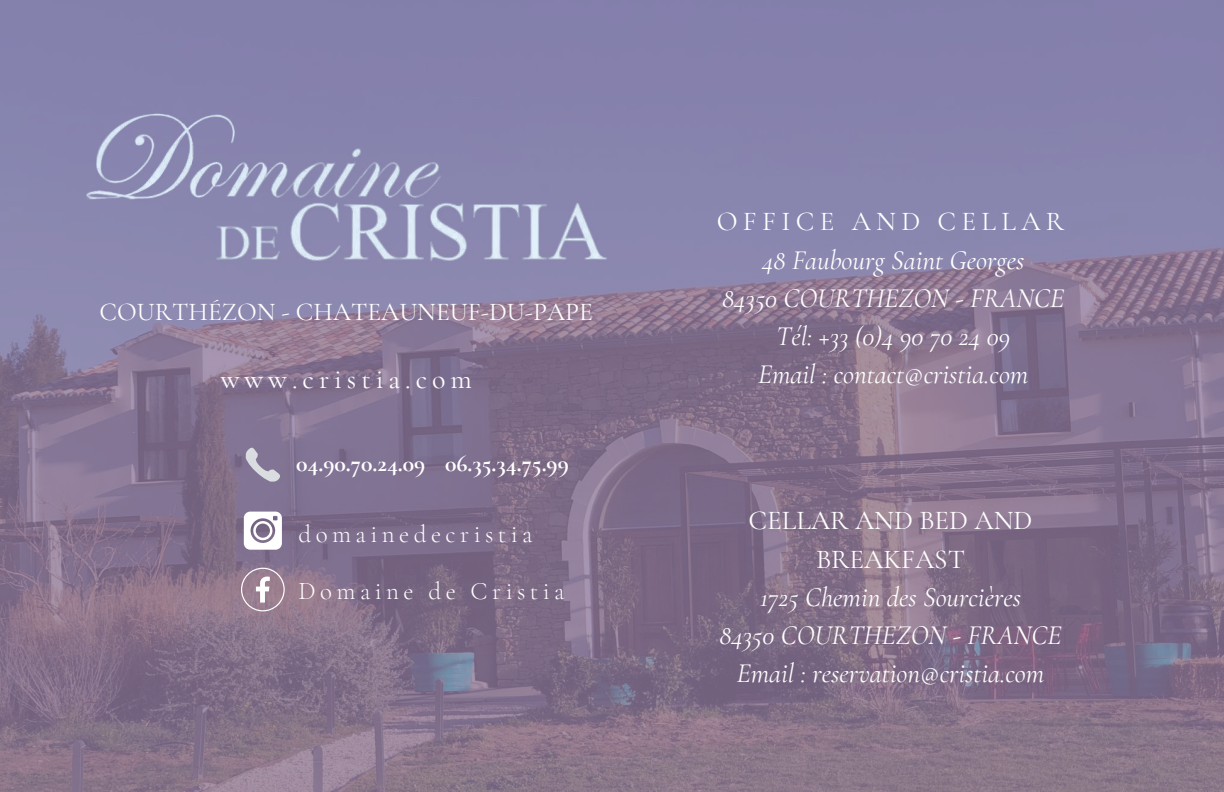
<style>
.page{position:relative;width:1224px;height:792px;background:#fff}
.page>*{position:absolute;margin:0;border:0;box-sizing:border-box;transform-origin:0 0}
.t1{font:28px "Cormorant Garamond";letter-spacing:.18em;color:#fff}
.t2{font:italic 27.3px/38.2px "Cormorant Garamond";color:#fff;text-align:center}
.t3{font:27.3px/38.2px "Cormorant Garamond";color:#fff;text-align:center}
.t4{font:27.3px "Cormorant Garamond";letter-spacing:.195em;color:#fff}
.t5{font:25.7px "Cormorant Garamond";color:#fff}
.t6{font:300 25px "Cormorant Garamond";letter-spacing:.18em;color:#fff}
.t7{font:700 23.9px "Cormorant Garamond";color:#fff}
</style>
<div class="page">
<img style="left:0;top:0;width:1224px;height:792px">
<svg style="left:244px;top:512px;width:38px;height:38px"></svg>
<svg style="left:241px;top:568px;width:44px;height:43px;background:#ab94a3"></svg>
<p class="t5" style="left:100px;top:297px;width:495px">COURTHÉZON - CHATEAUNEUF-DU-PAPE</p>
<p class="t4" style="left:717px;top:205px;width:349px">OFFICE AND CELLAR</p>
<p class="t2" style="left:722px;top:241px;width:344px">48 Faubourg Saint Georges<br>84350 COURTHEZON - FRANCE<br>Tél: +33 (0)4 90 70 24 09</p>
<p class="t1" style="left:221px;top:362px;width:253px">www.cristia.com</p>
<p class="t2" style="left:758px;top:356px;width:272px">Email : contact@cristia.com</p>
<p class="t7" style="left:296px;top:449px;width:274px">04.90.70.24.09 06.35.34.75.99</p>
<p class="t6" style="left:299px;top:519px;width:236px">domainedecristia</p>
<p class="t6" style="left:299px;top:576px;width:268px">Domaine de Cristia</p>
<p class="t3" style="left:749px;top:502px;width:285px">CELLAR AND BED AND<br>BREAKFAST</p>
<p class="t2" style="left:719px;top:578px;width:344px">1725 Chemin des Sourcières<br>84350 COURTHEZON - FRANCE<br>Email : reservation@cristia.com</p>
</div>
